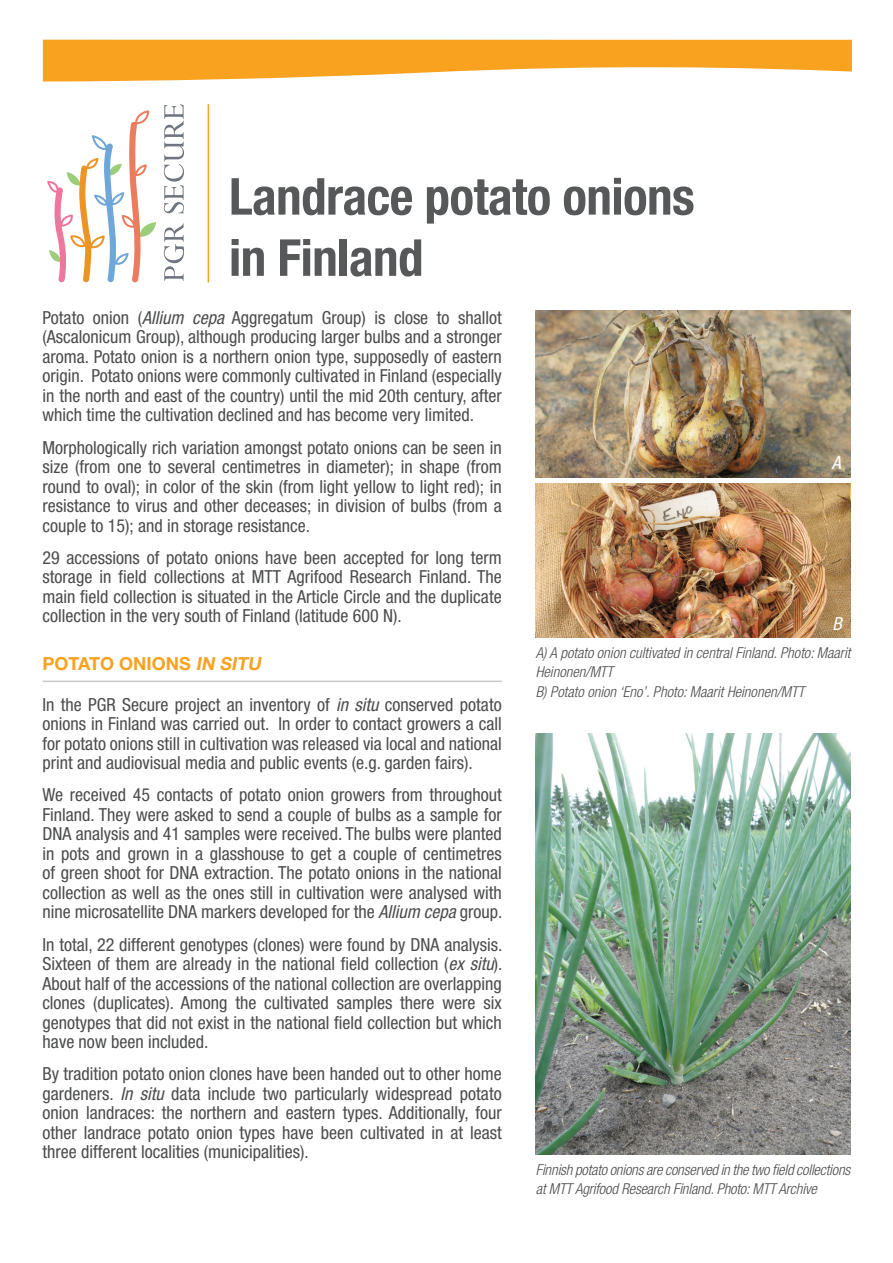
<style>
.page{position:relative;width:893px;height:1263px;background:#fff}
.page>*{position:absolute;margin:0;border:0;box-sizing:border-box;transform-origin:0 0}
.t1{font:700 condensed 51px/61.2px "Helvetica Neue LT Std";letter-spacing:-.01em;color:#57585a}
.t2{font:condensed 18px/19.5px "Helvetica Neue LT Std";color:#4b4c4d;text-align:justify}
.t3{font:700 18px "Helvetica Neue LT Std";color:#f8a220}
.t4{font:italic condensed 18px "Helvetica Neue LT Std";color:#fff}
.t5{font:italic 300 condensed 15px/19.5px "Helvetica Neue LT Std";color:#4b4c4d}
.s1{font-style:italic}
</style>
<div class="page">
<svg style="left:42px;top:39px;width:810px;height:43px"></svg>
<svg style="left:47px;top:110px;width:109px;height:172px"></svg>
<svg style="left:164px;top:223px;width:20px;height:58px"></svg>
<svg style="left:164px;top:104px;width:20px;height:109px"></svg>
<hr style="left:208px;top:104px;width:1px;height:178px;background:#f8a220">
<hr style="left:43px;top:681px;width:459px;height:1px;background:#c7c8ca">
<img style="left:536px;top:311px;width:314px;height:166px">
<img style="left:536px;top:483px;width:314px;height:155px">
<img style="left:536px;top:733px;width:314px;height:421px">
<h1 class="t1" style="left:229px;top:165px;width:467px">Landrace potato onions in Finland</h1>
<p class="t2" style="left:43px;top:308px;width:461px">Potato onion (<span class="s1">Allium cepa</span> Aggregatum Group) is close to shallot (Ascalonicum Group), although producing larger bulbs and a stronger aroma. Potato onion is a northern onion type, supposedly of eastern origin. Potato onions were commonly cultivated in Finland (especially in the north and east of the country) until the mid 20th century, after which time the cultivation declined and has become very limited.</p>
<p class="t2" style="left:43px;top:437px;width:461px">Morphologically rich variation amongst potato onions can be seen in size (from one to several centimetres in diameter); in shape (from round to oval); in color of the skin (from light yellow to light red); in resistance to virus and other deceases; in division of bulbs (from a couple to 15); and in storage resistance.</p>
<p class="t2" style="left:43px;top:548px;width:461px">29 accessions of potato onions have been accepted for long term storage in field collections at MTT Agrifood Research Finland. The main field collection is situated in the Article Circle and the duplicate collection in the very south of Finland (latitude 600 N).</p>
<p class="t3" style="left:43px;top:652px;width:224px">POTATO ONIONS <span class="s1">IN SITU</span></p>
<p class="t2" style="left:43px;top:694px;width:461px">In the PGR Secure project an inventory of <span class="s1">in situ</span> conserved potato onions in Finland was carried out. In order to contact growers a call for potato onions still in cultivation was released via local and national print and audiovisual media and public events (e.g. garden fairs).</p>
<p class="t2" style="left:43px;top:785px;width:461px">We received 45 contacts of potato onion growers from throughout Finland. They were asked to send a couple of bulbs as a sample for DNA analysis and 41 samples were received. The bulbs were planted in pots and grown in a glasshouse to get a couple of centimetres of green shoot for DNA extraction. The potato onions in the national collection as well as the ones still in cultivation were analysed with nine microsatellite DNA markers developed for the <span class="s1">Allium cepa</span> group.</p>
<p class="t2" style="left:43px;top:934px;width:461px">In total, 22 different genotypes (clones) were found by DNA analysis.<br>Sixteen of them are already in the national field collection (<span class="s1">ex situ</span>).<br>About half of the accessions of the national collection are overlapping clones (duplicates). Among the cultivated samples there were six genotypes that did not exist in the national field collection but which have now been included.</p>
<p class="t2" style="left:43px;top:1064px;width:461px">By tradition potato onion clones have been handed out to other home gardeners. <span class="s1">In situ</span> data include two particularly widespread potato onion landraces: the northern and eastern types. Additionally, four other landrace potato onion types have been cultivated in at least three different localities (municipalities).</p>
<p class="t4" style="left:832px;top:452px;width:10px">A</p>
<p class="t4" style="left:833px;top:613px;width:11px">B</p>
<p class="t5" style="left:536px;top:643px;width:316px">A) A potato onion cultivated in central Finland. Photo: Maarit<br>Heinonen/MTT<br>B) Potato onion ‘Eno’. Photo: Maarit Heinonen/MTT</p>
<p class="t5" style="left:536px;top:1160px;width:316px">Finnish potato onions are conserved in the two field collections at MTT Agrifood Research Finland. Photo: MTT Archive</p>
</div>
